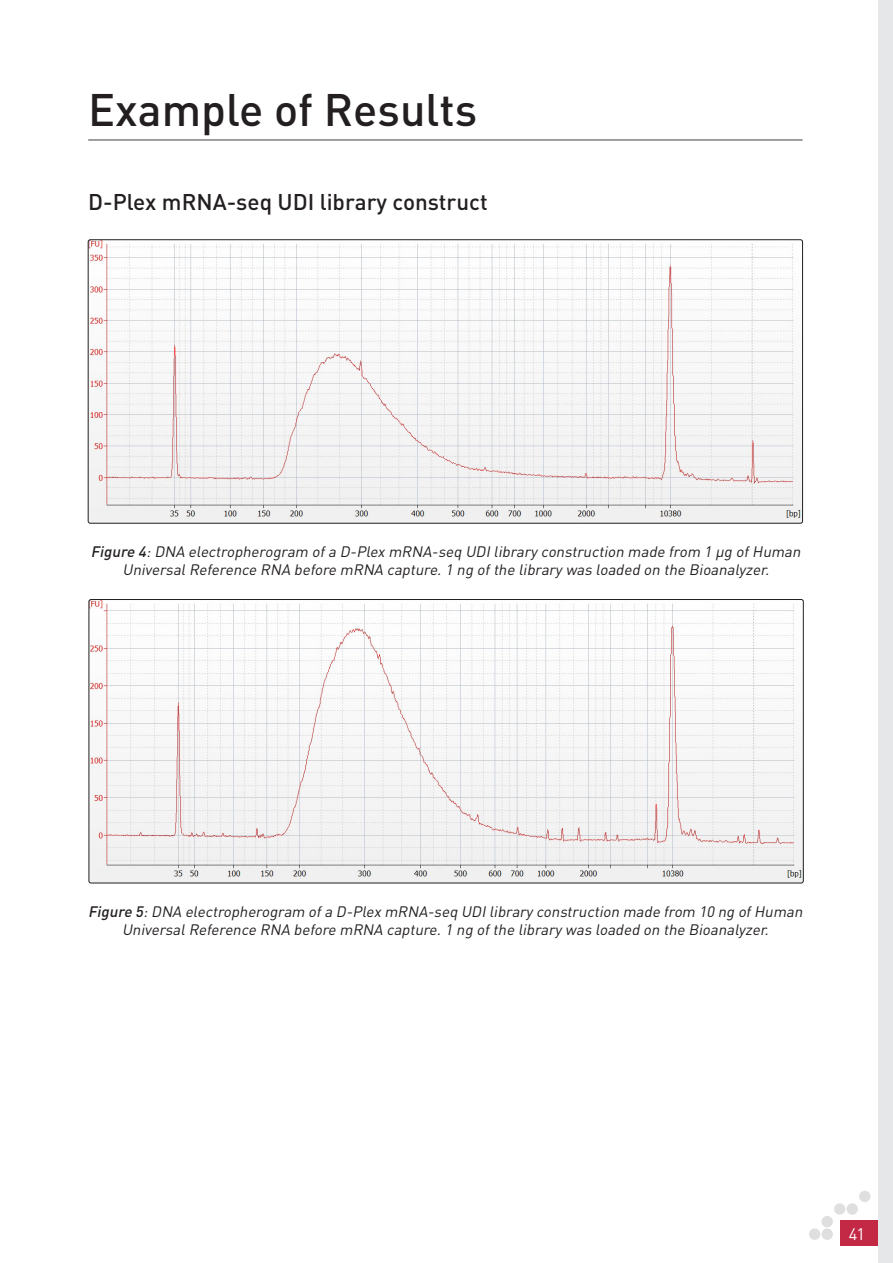
<style>
.page{position:relative;width:893px;height:1263px;background:#fff}
.page>*{position:absolute;margin:0;border:0;box-sizing:border-box;transform-origin:0 0}
.t1{font:500 45px "DIN";color:#231f20}
.t2{font:500 22.5px "DIN";color:#231f20}
.t3{font:16.5px "DIN";color:#fff}
.Figure{font:italic 15px/18px "DIN";color:#231f20;text-align:center}
.s1{font-weight:500}
</style>
<div class="page">
<div style="left:840px;top:1220px;width:53px;height:26px;background:#c32845"></div>
<div style="left:878px;top:0;width:15px;height:1263px;background:#e6e7e9"></div>
<div style="left:821px;top:1228px;width:12px;height:12px;background:#dfdfdf;border-radius:50%"></div>
<div style="left:809px;top:1228px;width:11px;height:12px;background:#dfdfdf;border-radius:50%"></div>
<div style="left:821px;top:1216px;width:12px;height:11px;background:#dfdfdf;border-radius:50%"></div>
<div style="left:834px;top:1203px;width:11px;height:12px;background:#dfdfdf;border-radius:50%"></div>
<div style="left:847px;top:1203px;width:11px;height:12px;background:#dfdfdf;border-radius:50%"></div>
<div style="left:859px;top:1191px;width:11px;height:11px;background:#dfdfdf;border-radius:50%"></div>
<hr style="left:88px;top:139px;width:714px;height:2px;background:#808080">
<img style="left:90px;top:241px;width:711px;height:281px">
<img style="left:89px;top:599px;width:713px;height:284px">
<h1 class="t1" style="left:88px;top:81px;width:391px">Example of Results</h1>
<h3 class="t2" style="left:88px;top:188px;width:401px">D-Plex mRNA-seq UDI library construct</h3>
<p class="Figure" style="left:91px;top:542px;width:714px"><span class="s1">Figure 4</span>:DNA electropherogram ofa D-Plex mRNA-seq UDIlibrary construction made from 1 µg ofHuman<br>UniversalReference RNA before mRNA capture.1 ng ofthe library was loaded on the Bioanalyzer.</p>
<p class="Figure" style="left:88px;top:902px;width:719px"><span class="s1">Figure 5</span>:DNA electropherogram ofa D-Plex mRNA-seq UDIlibrary construction made from 10 ng ofHuman<br>UniversalReference RNA before mRNA capture.1 ng ofthe library was loaded on the Bioanalyzer.</p>
<p class="t3" style="left:849px;top:1224px;width:18px">41</p>
</div>
